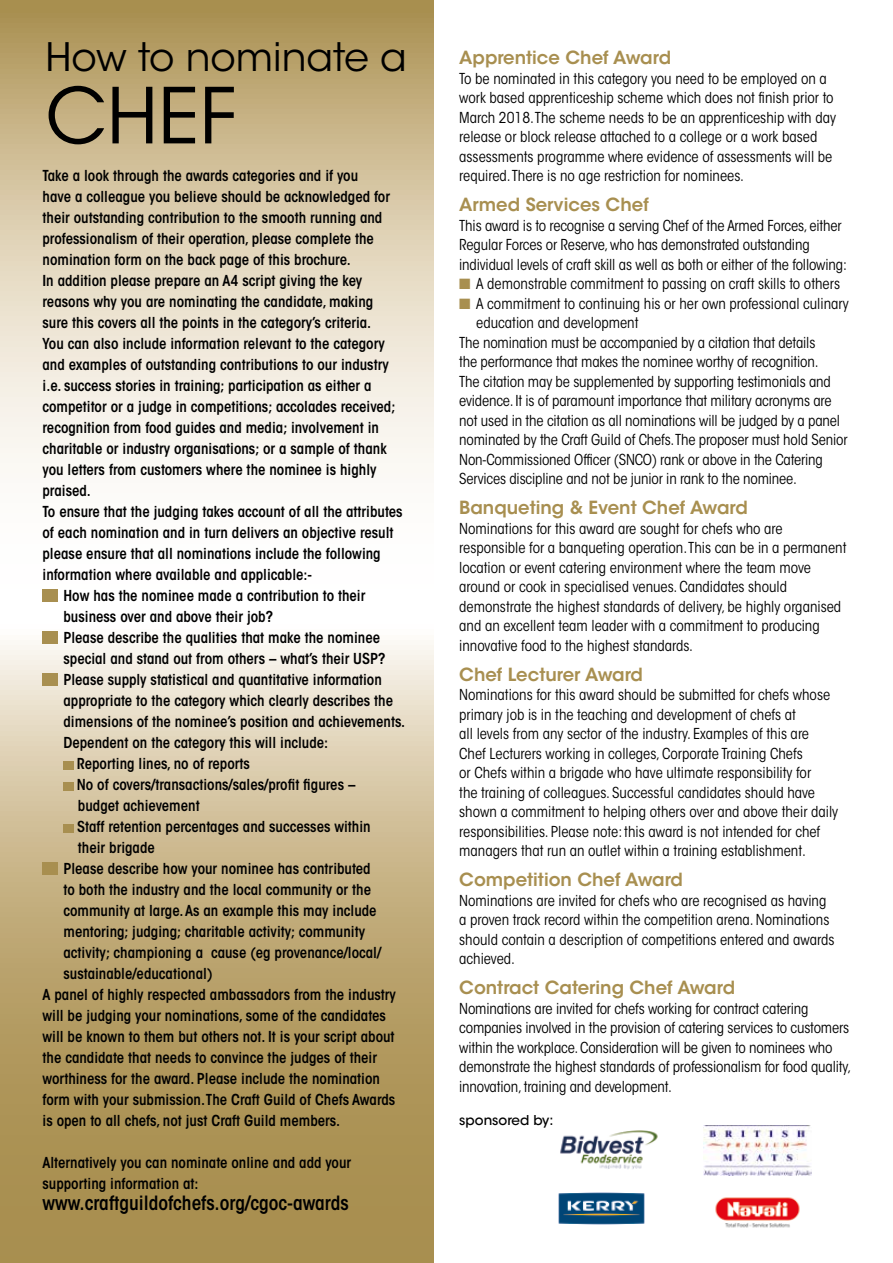
<style>
.page{position:relative;width:893px;height:1263px;background:#fff}
.page>*{position:absolute;margin:0;border:0;box-sizing:border-box;transform-origin:0 0}
.t1{font:76.5px "ITC Avant Garde Std";color:#000}
.t2{font:39px "ITC Avant Garde Std";color:#000}
.t3{font:600 condensed 19.5px "ITC Avant Garde Std";color:#000}
.t4{font:600 18px "ITC Avant Garde Std";color:#a88f50}
.t5{font:condensed 15px/19.5px "ITC Avant Garde Std";color:#000}
.t6{font:600 condensed 15px/21px "ITC Avant Garde Std";color:#000}
.t7{font:500 13.5px "ITC Avant Garde Std";color:#000}
.s1{color:#a88f50}
</style>
<div class="page">
<svg style="left:0;top:0;width:434px;height:1263px"></svg>
<div style="left:43px;top:589px;width:15px;height:12px;background:#a88f50"></div>
<div style="left:43px;top:631px;width:15px;height:12px;background:#a88f50"></div>
<div style="left:43px;top:673px;width:15px;height:12px;background:#a88f50"></div>
<div style="left:64px;top:761px;width:10px;height:8px;background:#a88f50"></div>
<div style="left:64px;top:782px;width:10px;height:8px;background:#a88f50"></div>
<div style="left:64px;top:824px;width:10px;height:8px;background:#a88f50"></div>
<div style="left:43px;top:862px;width:15px;height:12px;background:#a88f50"></div>
<img style="left:558px;top:1193px;width:86px;height:31px">
<img style="left:715px;top:1197px;width:85px;height:31px">
<img style="left:560px;top:1130px;width:98px;height:39px">
<img style="left:704px;top:1125px;width:108px;height:50px">
<h2 class="t2" style="left:46px;top:34px;width:363px">How to nominate a</h2>
<h1 class="t1" style="left:46px;top:69px;width:193px">CHEF</h1>
<p class="t6" style="left:43px;top:165px;width:317px">Take a look through the awards categories and if you</p>
<p class="t6" style="left:43px;top:186px;width:349px">have a colleague you believe should be acknowledged for</p>
<p class="t6" style="left:43px;top:207px;width:341px">their outstanding contribution to the smooth running and</p>
<p class="t6" style="left:43px;top:228px;width:333px">professionalism of their operation, please complete the</p>
<p class="t6" style="left:43px;top:249px;width:310px">nomination form on the back page of this brochure.</p>
<p class="t6" style="left:43px;top:270px;width:321px">In addition please prepare an A4 script giving the key</p>
<p class="t6" style="left:43px;top:291px;width:332px">reasons why you are nominating the candidate, making</p>
<p class="t6" style="left:43px;top:312px;width:330px">sure this covers all the points in the category’s criteria.</p>
<p class="t6" style="left:43px;top:333px;width:344px">You can also include information relevant to the category</p>
<p class="t6" style="left:43px;top:354px;width:348px">and examples of outstanding contributions to our industry</p>
<p class="t6" style="left:43px;top:375px;width:331px">i.e. success stories in training; participation as either a</p>
<p class="t6" style="left:43px;top:396px;width:354px">competitor or a judge in competitions; accolades received;</p>
<p class="t6" style="left:43px;top:417px;width:338px">recognition from food guides and media; involvement in</p>
<p class="t6" style="left:43px;top:438px;width:346px">charitable or industry organisations; or a sample of thank</p>
<p class="t6" style="left:43px;top:459px;width:335px">you letters from customers where the nominee is highly</p>
<p class="t6" style="left:43px;top:480px;width:50px">praised.</p>
<p class="t6" style="left:43px;top:501px;width:362px">To ensure that the judging takes account of all the attributes</p>
<p class="t6" style="left:43px;top:522px;width:353px">of each nomination and in turn delivers an objective result</p>
<p class="t6" style="left:43px;top:543px;width:340px">please ensure that all nominations include the following</p>
<p class="t6" style="left:43px;top:564px;width:271px">information where available and applicable:-</p>
<p class="t6" style="left:64px;top:585px;width:303px">How has the nominee made a contribution to their</p>
<p class="t6" style="left:64px;top:606px;width:211px">business over and above their job?</p>
<p class="t6" style="left:64px;top:627px;width:318px">Please describe the qualities that make the nominee</p>
<p class="t6" style="left:64px;top:648px;width:323px">special and stand out from others – what’s their USP?</p>
<p class="t6" style="left:64px;top:669px;width:320px">Please supply statistical and quantitative information</p>
<p class="t6" style="left:64px;top:690px;width:331px">appropriate to the category which clearly describes the</p>
<p class="t6" style="left:64px;top:711px;width:343px">dimensions of the nominee’s position and achievements.</p>
<p class="t6" style="left:64px;top:732px;width:266px">Dependent on the category this will include:</p>
<p class="t6" style="left:77px;top:753px;width:175px">Reporting lines, no of reports</p>
<p class="t6" style="left:77px;top:774px;width:280px">No of covers/transactions/sales/profit figures –</p>
<p class="t6" style="left:78px;top:795px;width:123px">budget achievement</p>
<p class="t6" style="left:77px;top:816px;width:295px">Staff retention percentages and successes within</p>
<p class="t6" style="left:78px;top:837px;width:78px">their brigade</p>
<p class="t6" style="left:64px;top:858px;width:309px">Please describe how your nominee has contributed</p>
<p class="t6" style="left:64px;top:879px;width:309px">to both the industry and the local community or the</p>
<p class="t6" style="left:64px;top:900px;width:315px">community at large. As an example this may include</p>
<p class="t6" style="left:64px;top:921px;width:303px">mentoring; judging; charitable activity; community</p>
<p class="t6" style="left:64px;top:942px;width:319px">activity; championing a cause (eg provenance/local/</p>
<p class="t6" style="left:64px;top:963px;width:151px">sustainable/educational)</p>
<p class="t6" style="left:43px;top:984px;width:355px">A panel of highly respected ambassadors from the industry</p>
<p class="t6" style="left:43px;top:1005px;width:345px">will be judging your nominations, some of the candidates</p>
<p class="t6" style="left:43px;top:1026px;width:354px">will be known to them but others not. It is your script about</p>
<p class="t6" style="left:43px;top:1047px;width:336px">the candidate that needs to convince the judges of their</p>
<p class="t6" style="left:43px;top:1068px;width:339px">worthiness for the award. Please include the nomination</p>
<p class="t6" style="left:43px;top:1089px;width:354px">form with your submission.The Craft Guild of Chefs Awards</p>
<p class="t6" style="left:43px;top:1110px;width:299px">is open to all chefs, not just Craft Guild members.</p>
<p class="t6" style="left:43px;top:1152px;width:310px">Alternatively you can nominate online and add your supporting information at:</p>
<h3 class="t3" style="left:43px;top:1191px;width:308px">www.craftguildofchefs.org/cgoc-awards</h3>
<p class="t4" style="left:459px;top:46px;width:213px">Apprentice Chef Award</p>
<p class="t5" style="left:459px;top:69px;width:378px">To be nominated in this category you need to be employed on a work based apprenticeship scheme which does not finish prior to March 2018. The scheme needs to be an apprenticeship with day release or block release attached to a college or a work based assessments programme where evidence of assessments will be required. There is no age restriction for nominees.</p>
<p class="t4" style="left:459px;top:193px;width:191px">Armed Services Chef</p>
<p class="t5" style="left:459px;top:216px;width:389px">This award is to recognise a serving Chef of the Armed Forces, either<br>Regular Forces or Reserve, who has demonstrated outstanding individual levels of craft skill as well as both or either of the following:</p>
<p class="t5" style="left:459px;top:274px;width:382px"><span class="s1">■</span> A demonstrable commitment to passing on craft skills to others</p>
<p class="t5" style="left:459px;top:294px;width:391px"><span class="s1">■</span> A commitment to continuing his or her own professional culinary</p>
<p class="t5" style="left:476px;top:313px;width:164px">education and development</p>
<p class="t5" style="left:459px;top:333px;width:358px">The nomination must be accompanied by a citation that details</p>
<p class="t5" style="left:459px;top:352px;width:361px">the performance that makes the nominee worthy of recognition.</p>
<p class="t5" style="left:459px;top:372px;width:373px">The citation may be supplemented by supporting testimonials and</p>
<p class="t5" style="left:459px;top:391px;width:374px">evidence. It is of paramount importance that military acronyms are</p>
<p class="t5" style="left:459px;top:411px;width:382px">not used in the citation as all nominations will be judged by a panel</p>
<p class="t5" style="left:459px;top:430px;width:390px">nominated by the Craft Guild of Chefs.The proposer must hold Senior</p>
<p class="t5" style="left:459px;top:450px;width:365px">Non-Commissioned Officer (SNCO) rank or above in the Catering</p>
<p class="t5" style="left:459px;top:469px;width:339px">Services discipline and not be junior in rank to the nominee.</p>
<p class="t4" style="left:459px;top:496px;width:290px">Banqueting &amp; Event Chef Award</p>
<p class="t5" style="left:459px;top:519px;width:389px">Nominations for this award are sought for chefs who are responsible for a banqueting operation. This can be in a permanent location or event catering environment where the team move around or cook in specialised venues. Candidates should demonstrate the highest standards of delivery, be highly organised and an excellent team leader with a commitment to producing innovative food to the highest standards.</p>
<p class="t4" style="left:459px;top:663px;width:185px">Chef Lecturer Award</p>
<p class="t5" style="left:459px;top:685px;width:380px">Nominations for this award should be submitted for chefs whose primary job is in the teaching and development of chefs at<br>all levels from any sector of the industry. Examples of this are Chef Lecturers working in colleges, Corporate Training Chefs<br>or Chefs within a brigade who have ultimate responsibility for<br>the training of colleagues. Successful candidates should have shown a commitment to helping others over and above their daily responsibilities. Please note: this award is not intended for chef managers that run an outlet within a training establishment.</p>
<p class="t4" style="left:459px;top:868px;width:225px">Competition Chef Award</p>
<p class="t5" style="left:459px;top:891px;width:377px">Nominations are invited for chefs who are recognised as having a proven track record within the competition arena. Nominations should contain a description of competitions entered and awards achieved.</p>
<p class="t4" style="left:459px;top:976px;width:277px">Contract Catering Chef Award</p>
<p class="t5" style="left:459px;top:999px;width:394px">Nominations are invited for chefs working for contract catering companies involved in the provision of catering services to customers within the workplace. Consideration will be given to nominees who demonstrate the highest standards of professionalism for food quality, innovation, training and development.</p>
<p class="t7" style="left:459px;top:1112px;width:96px">sponsored by:</p>
</div>
